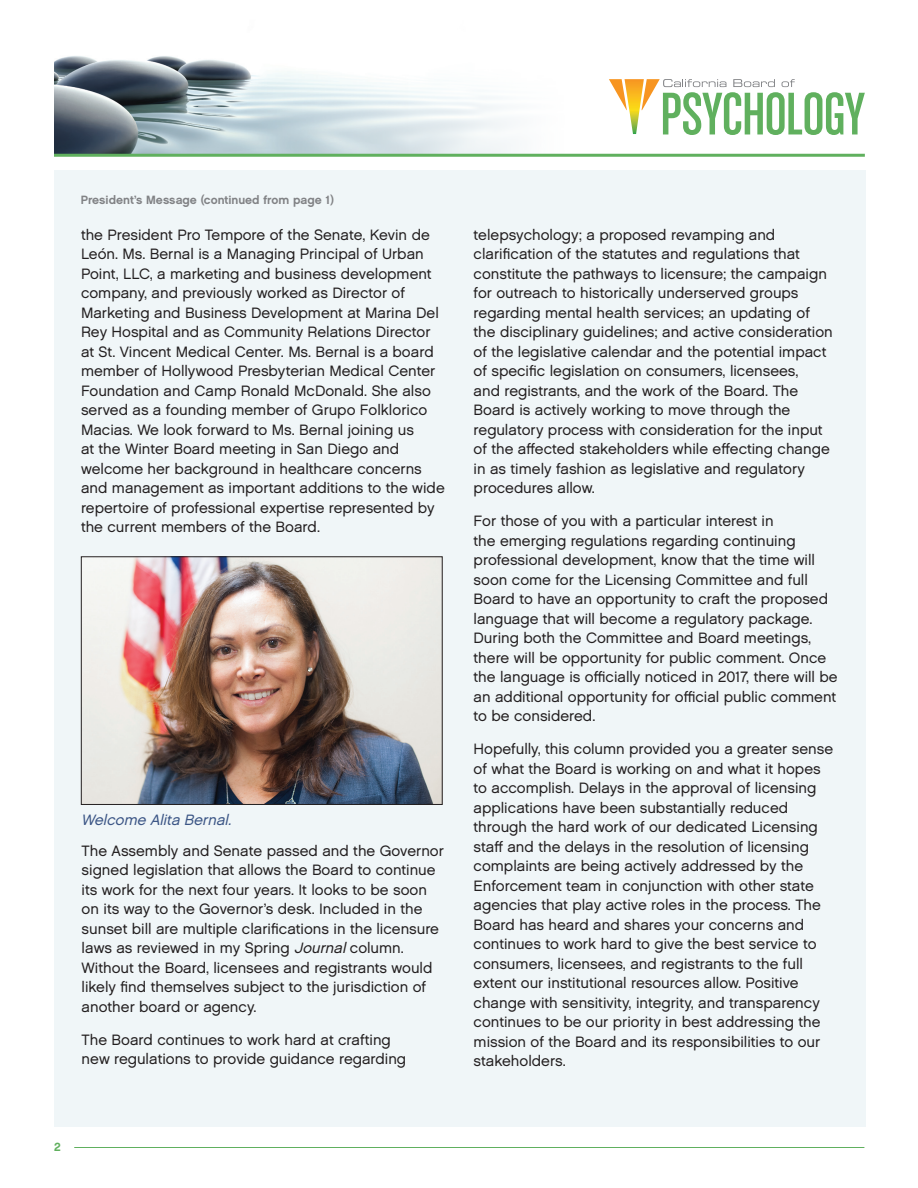
<style>
.page{position:relative;width:918px;height:1188px;background:#fff}
.page>*{position:absolute;margin:0;border:0;box-sizing:border-box;transform-origin:0 0}
.t1{font:15px/19.5px "Chalet London Nineteen Sixty";color:#231f20}
.t2{font:italic 15px "Chalet London Nineteen Sixty";color:#3c5686}
.t3{font:12px "Chalet New York Nineteen Sixty";color:#818285}
.t4{font:12px "Chalet New York Nineteen Sixty";color:#60b05e}
.s1{font-style:italic}
</style>
<div class="page">
<img style="left:54px;top:56px;width:648px;height:98px">
<svg style="left:609px;top:79px;width:256px;height:56px"></svg>
<hr style="left:54px;top:154px;width:811px;height:3px;background:#60b05e">
<hr style="left:74px;top:1147px;width:790px;height:1px;background:#60b05e">
<div style="left:54px;top:170px;width:811px;height:957px;background:#f0f6f8"></div>
<img style="left:83px;top:558px;width:358px;height:245px">
<div style="left:81px;top:556px;width:362px;height:249px;border:1px solid #231f20"></div>
<p class="t3" style="left:81px;top:193px;width:255px">President’s Message (continued from page 1)</p>
<p class="t1" style="left:81px;top:225px;width:365px">the President Pro Tempore of the Senate, Kevin de León. Ms. Bernal is a Managing Principal of Urban Point, LLC, a marketing and business development company, and previously worked as Director of Marketing and Business Development at Marina Del Rey Hospital and as Community Relations Director at St. Vincent Medical Center. Ms. Bernal is a board member of Hollywood Presbyterian Medical Center Foundation and Camp Ronald McDonald. She also served as a founding member of Grupo Folklorico Macias. We look forward to Ms. Bernal joining us<br>at the Winter Board meeting in San Diego and welcome her background in healthcare concerns and management as important additions to the wide repertoire of professional expertise represented by the current members of the Board.</p>
<p class="t2" style="left:81px;top:810px;width:155px">Welcome Alita Bernal.</p>
<p class="t1" style="left:82px;top:841px;width:364px">The Assembly and Senate passed and the Governor signed legislation that allows the Board to continue its work for the next four years. It looks to be soon on its way to the Governor’s desk. Included in the sunset bill are multiple clarifications in the licensure laws as reviewed in my Spring <span class="s1">Journal</span>column.<br>Without the Board, licensees and registrants would likely find themselves subject to the jurisdiction of another board or agency.</p>
<p class="t1" style="left:82px;top:1030px;width:326px">The Board continues to work hard at crafting new regulations to provide guidance regarding</p>
<p class="t1" style="left:474px;top:225px;width:361px">telepsychology; a proposed revamping and clarification of the statutes and regulations that constitute the pathways to licensure; the campaign for outreach to historically underserved groups regarding mental health services; an updating of the disciplinary guidelines; and active consideration of the legislative calendar and the potential impact of specific legislation on consumers, licensees,<br>and registrants, and the work of the Board. The Board is actively working to move through the regulatory process with consideration for the input of the affected stakeholders while effecting change in as timely fashion as legislative and regulatory procedures allow.</p>
<p class="t1" style="left:474px;top:511px;width:366px">For those of you with a particular interest in<br>the emerging regulations regarding continuing professional development, know that the time will soon come for the Licensing Committee and full Board to have an opportunity to craft the proposed language that will become a regulatory package.<br>During both the Committee and Board meetings, there will be opportunity for public comment. Once the language is officially noticed in 2017, there will be an additional opportunity for official public comment to be considered.</p>
<p class="t1" style="left:474px;top:739px;width:361px">Hopefully, this column provided you a greater sense of what the Board is working on and what it hopes to accomplish. Delays in the approval of licensing applications have been substantially reduced through the hard work of our dedicated Licensing staff and the delays in the resolution of licensing complaints are being actively addressed by the Enforcement team in conjunction with other state agencies that play active roles in the process. The Board has heard and shares your concerns and continues to work hard to give the best service to consumers, licensees, and registrants to the full extent our institutional resources allow. Positive change with sensitivity, integrity, and transparency continues to be our priority in best addressing the mission of the Board and its responsibilities to our stakeholders.</p>
<p class="t4" style="left:54px;top:1140px;width:8px">2</p>
</div>
